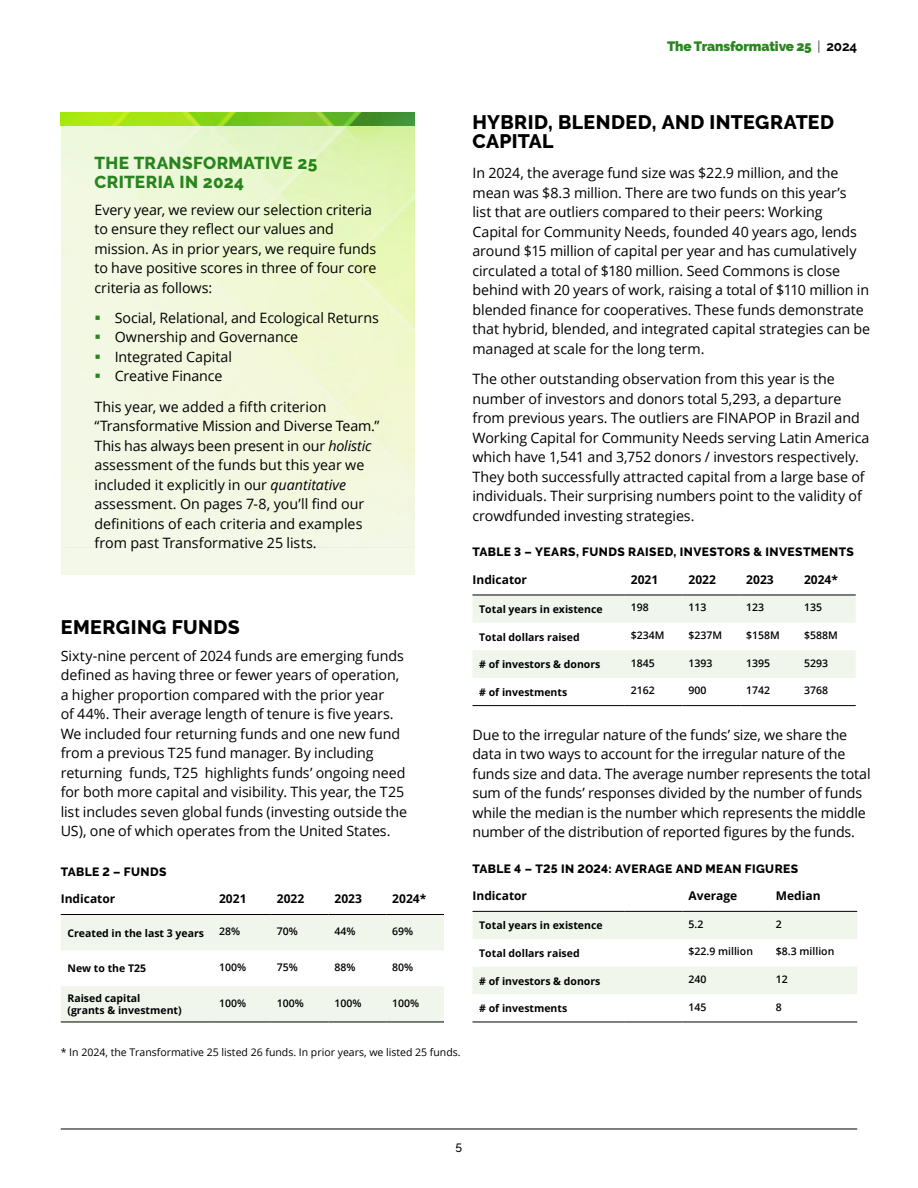
<style>
.page{position:relative;width:918px;height:1188px;background:#fff}
.page>*{position:absolute;margin:0;border:0;box-sizing:border-box;transform-origin:0 0}
.t1{font:800 19.5px/19.5px "Raleway";letter-spacing:.025em;color:#000}
.t2{font:800 17.25px/19.5px "Raleway";letter-spacing:.015em;color:#29851f}
.t3{font:14.25px/19.5px "Open Sans";letter-spacing:-.005em;color:#000}
.t4{font:900 13.5px "Raleway";letter-spacing:-.01em;color:#29851f}
.t5{font:800 12px "Raleway";letter-spacing:.03em;color:#000}
.t6{font:700 12px "Open Sans";color:#000}
.t7{font:500 12px "Raleway";color:#000}
.t8{font:700 10.5px/12.6px "Open Sans";color:#000}
.t9{font:600 10.5px "Open Sans";color:#000}
.t10{font:10.5px "Open Sans";color:#000}
.s1{font-weight:300;color:#000}
.s2{font-weight:700;color:#000}
.s3{color:#29851f}
.s4{font-style:italic}
</style>
<div class="page">
<hr style="left:61px;top:1129px;width:796px;height:1px;background:#000">
<svg style="left:61px;top:126px;width:354px;height:449px;background:#eff7d8"></svg>
<svg style="left:473px;top:596px;width:383px;height:82px"></svg>
<hr style="left:472px;top:595px;width:153px;height:1px;background:#000">
<hr style="left:625px;top:595px;width:58px;height:1px;background:#000">
<hr style="left:683px;top:595px;width:57px;height:1px;background:#000">
<hr style="left:740px;top:595px;width:58px;height:1px;background:#000">
<hr style="left:798px;top:595px;width:58px;height:1px;background:#000">
<hr style="left:472px;top:705px;width:153px;height:1px;background:#000">
<hr style="left:625px;top:705px;width:58px;height:1px;background:#000">
<hr style="left:683px;top:705px;width:57px;height:1px;background:#000">
<hr style="left:740px;top:705px;width:58px;height:1px;background:#000">
<hr style="left:798px;top:705px;width:58px;height:1px;background:#000">
<svg style="left:473px;top:912px;width:384px;height:82px"></svg>
<hr style="left:472px;top:911px;width:153px;height:1px;background:#000">
<hr style="left:625px;top:911px;width:58px;height:1px;background:#000">
<hr style="left:683px;top:911px;width:87px;height:1px;background:#000">
<hr style="left:770px;top:911px;width:87px;height:1px;background:#000">
<hr style="left:472px;top:1022px;width:153px;height:1px;background:#000">
<hr style="left:625px;top:1022px;width:58px;height:1px;background:#000">
<hr style="left:683px;top:1022px;width:87px;height:1px;background:#000">
<hr style="left:770px;top:1022px;width:87px;height:1px;background:#000">
<svg style="left:61px;top:915px;width:383px;height:107px"></svg>
<hr style="left:61px;top:914px;width:152px;height:1px;background:#000">
<hr style="left:213px;top:914px;width:58px;height:1px;background:#000">
<hr style="left:271px;top:914px;width:58px;height:1px;background:#000">
<hr style="left:329px;top:914px;width:57px;height:1px;background:#000">
<hr style="left:386px;top:914px;width:58px;height:1px;background:#000">
<hr style="left:61px;top:1022px;width:152px;height:1px;background:#000">
<hr style="left:213px;top:1022px;width:58px;height:1px;background:#000">
<hr style="left:271px;top:1022px;width:58px;height:1px;background:#000">
<hr style="left:329px;top:1022px;width:57px;height:1px;background:#000">
<hr style="left:386px;top:1022px;width:58px;height:1px;background:#000">
<img style="left:61px;top:113px;width:354px;height:13px">
<p class="t4" style="left:667px;top:39px;width:192px">The Transformative 25 <span class="s1">|</span> <span class="s2">2024</span></p>
<p class="t2" style="left:94px;top:153px;width:224px">THE TRANSFORMATIVE 25<br>CRITERIA IN 2024</p>
<p class="t3" style="left:94px;top:199px;width:283px">Every year, we review our selection criteria to ensure they reflect our values and mission. As in prior years, we require funds to have positive scores in three of four core criteria as follows:</p>
<p class="t3" style="left:94px;top:308px;width:286px"><span class="s3">▪</span> Social, Relational, and Ecological Returns</p>
<p class="t3" style="left:94px;top:327px;width:205px"><span class="s3">▪</span> Ownership and Governance</p>
<p class="t3" style="left:94px;top:347px;width:139px"><span class="s3">▪</span> Integrated Capital</p>
<p class="t3" style="left:94px;top:361px;width:233px;line-height:30.3px"><span class="s3">▪</span> Creative Finance<br>This year, we added a fifth criterion</p>
<p class="t3" style="left:94px;top:416px;width:287px">“Transformative Mission and Diverse Team.” This has always been present in our <span class="s4">holistic </span>assessment of the funds but this year we included it explicitly in our <span class="s4">quantitative </span>assessment. On pages 7-8, you’ll find our definitions of each criteria and examples from past Transformative 25 lists.</p>
<p class="t1" style="left:61px;top:618px;width:181px">EMERGING FUNDS</p>
<p class="t3" style="left:61px;top:645px;width:348px">Sixty-nine percent of 2024 funds are emerging funds defined as having three or fewer years of operation, a higher proportion compared with the prior year<br>of 44%. Their average length of tenure is five years.<br>We included four returning funds and one new fund from a previous T25 fund manager. By including returning funds, T25 highlights funds’ ongoing need for both more capital and visibility. This year, the T25 list includes seven global funds (investing outside the US), one of which operates from the United States.</p>
<p class="t5" style="left:61px;top:865px;width:107px">TABLE 2 – FUNDS</p>
<p class="t6" style="left:61px;top:891px;width:56px">Indicator</p>
<p class="t6" style="left:219px;top:891px;width:29px">2021</p>
<p class="t6" style="left:277px;top:891px;width:29px">2022</p>
<p class="t6" style="left:335px;top:891px;width:29px">2023</p>
<p class="t6" style="left:392px;top:891px;width:35px">2024*</p>
<p class="t8" style="left:68px;top:926px;width:138px">Created in the last 3 years</p>
<p class="t9" style="left:219px;top:924px;width:23px">28%</p>
<p class="t9" style="left:277px;top:924px;width:23px">70%</p>
<p class="t9" style="left:335px;top:924px;width:23px">44%</p>
<p class="t9" style="left:392px;top:924px;width:23px">69%</p>
<p class="t8" style="left:68px;top:962px;width:80px">New to the T25</p>
<p class="t9" style="left:219px;top:960px;width:29px">100%</p>
<p class="t9" style="left:277px;top:960px;width:23px">75%</p>
<p class="t9" style="left:335px;top:960px;width:23px">88%</p>
<p class="t9" style="left:392px;top:960px;width:23px">80%</p>
<p class="t8" style="left:68px;top:992px;width:116px">Raised capital<br>(grants &amp; investment)</p>
<p class="t9" style="left:219px;top:996px;width:29px">100%</p>
<p class="t9" style="left:277px;top:996px;width:29px">100%</p>
<p class="t9" style="left:335px;top:996px;width:29px">100%</p>
<p class="t9" style="left:392px;top:996px;width:29px">100%</p>
<p class="t10" style="left:61px;top:1045px;width:401px">* In 2024, the Transformative 25 listed 26 funds. In prior years, we listed 25 funds.</p>
<p class="t1" style="left:472px;top:112px;width:363px">HYBRID, BLENDED, AND INTEGRATED<br>CAPITAL</p>
<p class="t3" style="left:472px;top:163px;width:399px">In 2024, the average fund size was $22.9 million, and the mean was $8.3 million. There are two funds on this year’s<br>list that are outliers compared to their peers: Working Capital for Community Needs, founded 40 years ago, lends around $15 million of capital per year and has cumulatively circulated a total of $180 million. Seed Commons is close behind with 20 years of work, raising a total of $110 million in blended finance for cooperatives. These funds demonstrate that hybrid, blended, and integrated capital strategies can be managed at scale for the long term.</p>
<p class="t3" style="left:472px;top:369px;width:399px">The other outstanding observation from this year is the number of investors and donors total 5,293, a departure from previous years. The outliers are FINAPOP in Brazil and Working Capital for Community Needs serving Latin America which have 1,541 and 3,752 donors / investors respectively.<br>They both successfully attracted capital from a large base of individuals. Their surprising numbers point to the validity of crowdfunded investing strategies.</p>
<p class="t5" style="left:472px;top:545px;width:383px">TABLE 3 – YEARS, FUNDS RAISED, INVESTORS &amp; INVESTMENTS</p>
<p class="t6" style="left:472px;top:571px;width:56px">Indicator</p>
<p class="t6" style="left:631px;top:571px;width:29px">2021</p>
<p class="t6" style="left:689px;top:571px;width:29px">2022</p>
<p class="t6" style="left:746px;top:571px;width:29px">2023</p>
<p class="t6" style="left:804px;top:571px;width:35px">2024*</p>
<p class="t8" style="left:479px;top:603px;width:125px">Total years in existence</p>
<p class="t9" style="left:631px;top:600px;width:19px">198</p>
<p class="t9" style="left:689px;top:600px;width:19px">113</p>
<p class="t9" style="left:746px;top:600px;width:19px">123</p>
<p class="t9" style="left:804px;top:600px;width:19px">135</p>
<p class="t8" style="left:479px;top:630px;width:102px">Total dollars raised</p>
<p class="t9" style="left:631px;top:628px;width:35px">$234M</p>
<p class="t9" style="left:689px;top:628px;width:35px">$237M</p>
<p class="t9" style="left:746px;top:628px;width:35px">$158M</p>
<p class="t9" style="left:804px;top:628px;width:35px">$588M</p>
<p class="t8" style="left:479px;top:658px;width:123px"># of investors &amp; donors</p>
<p class="t9" style="left:631px;top:656px;width:25px">1845</p>
<p class="t9" style="left:689px;top:656px;width:25px">1393</p>
<p class="t9" style="left:746px;top:656px;width:25px">1395</p>
<p class="t9" style="left:804px;top:656px;width:25px">5293</p>
<p class="t8" style="left:479px;top:686px;width:90px"># of investments</p>
<p class="t9" style="left:631px;top:683px;width:25px">2162</p>
<p class="t9" style="left:689px;top:683px;width:19px">900</p>
<p class="t9" style="left:746px;top:683px;width:25px">1742</p>
<p class="t9" style="left:804px;top:683px;width:25px">3768</p>
<p class="t3" style="left:472px;top:724px;width:400px">Due to the irregular nature of the funds’ size, we share the data in two ways to account for the irregular nature of the funds size and data. The average number represents the total sum of the funds’ responses divided by the number of funds while the median is the number which represents the middle number of the distribution of reported figures by the funds.</p>
<p class="t5" style="left:472px;top:862px;width:327px">TABLE 4 – T25 IN 2024: AVERAGE AND MEAN FIGURES</p>
<p class="t6" style="left:472px;top:887px;width:56px">Indicator</p>
<p class="t6" style="left:689px;top:887px;width:50px">Average</p>
<p class="t6" style="left:776px;top:887px;width:46px">Median</p>
<p class="t8" style="left:479px;top:919px;width:125px">Total years in existence</p>
<p class="t9" style="left:689px;top:917px;width:16px">5.2</p>
<p class="t9" style="left:776px;top:917px;width:7px">2</p>
<p class="t8" style="left:479px;top:947px;width:102px">Total dollars raised</p>
<p class="t9" style="left:689px;top:944px;width:66px">$22.9 million</p>
<p class="t9" style="left:776px;top:944px;width:60px">$8.3 million</p>
<p class="t8" style="left:479px;top:974px;width:123px"># of investors &amp; donors</p>
<p class="t9" style="left:689px;top:972px;width:19px">240</p>
<p class="t9" style="left:776px;top:972px;width:13px">12</p>
<p class="t8" style="left:479px;top:1002px;width:90px"># of investments</p>
<p class="t9" style="left:689px;top:1000px;width:19px">145</p>
<p class="t9" style="left:776px;top:1000px;width:7px">8</p>
<p class="t7" style="left:456px;top:1141px;width:8px">5</p>
</div>
